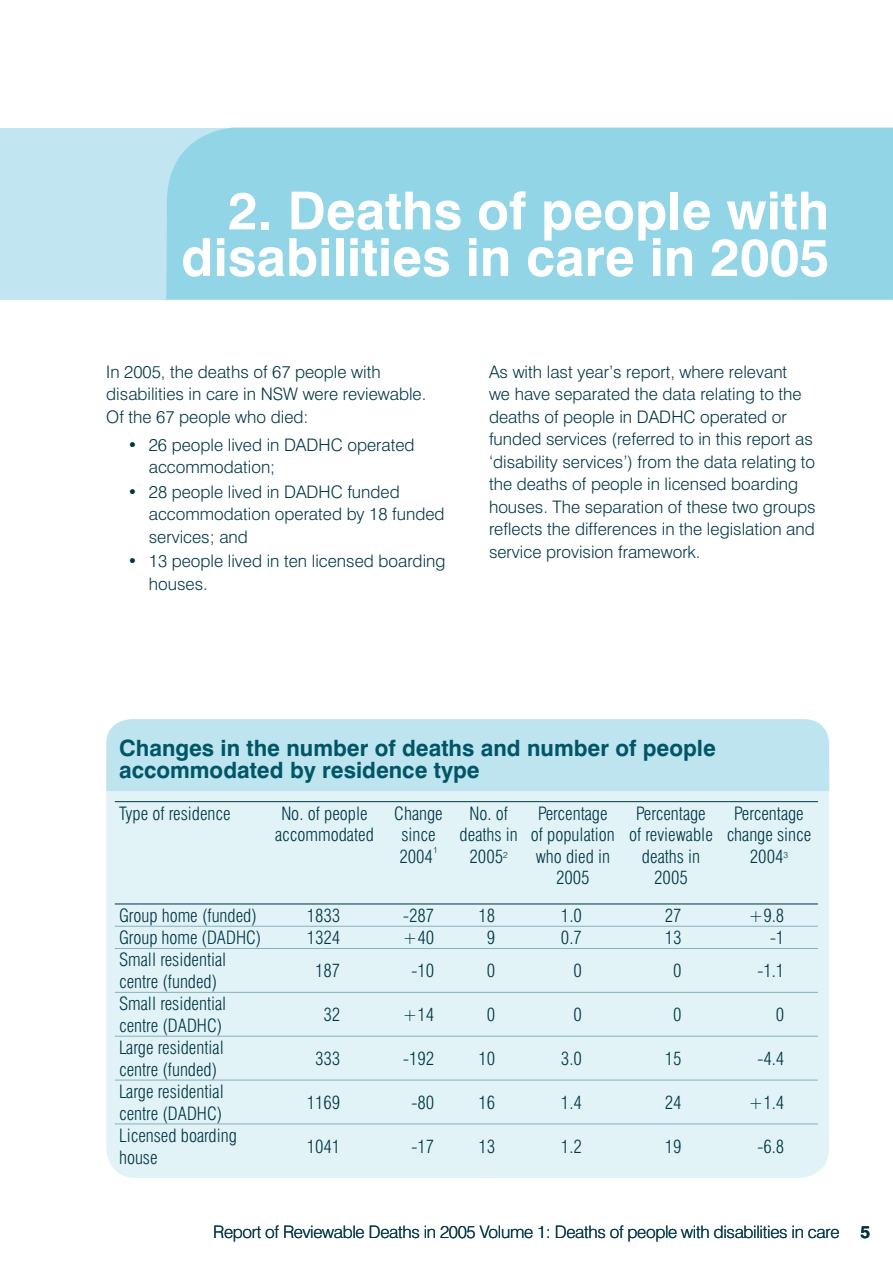
<style>
.page{position:relative;width:893px;height:1263px;background:#fff}
.page>*{position:absolute;margin:0;border:0;box-sizing:border-box;transform-origin:0 0}
.t1{font:700 52.5px/46.5px "Swiss 721 BT";color:#fff;text-align:right}
.t2{font:700 22.5px/22.5px "Swiss 721 BT";color:#005666}
.t3{font:300 condensed 18px/21.6px "Swiss 721 BT";color:#003644}
.t4{font:300 17.25px/22.5px "Swiss 721 BT";color:#003644}
.t5{font:300 17.25px "Swiss 721 BT";letter-spacing:-.02em;color:#003644}
.t6{font:300 8.7px "Swiss 721 BT";color:#003644}
.s1{font-weight:700}
</style>
<div class="page">
<div style="left:106px;top:791px;width:723px;height:387px;background:#e1f3f7"></div>
<div style="left:106px;top:719px;width:723px;height:72px;background:#bde4ef"></div>
<hr style="left:115px;top:926px;width:703px;height:1px;background:#87b1bd">
<hr style="left:115px;top:948px;width:703px;height:1px;background:#87b1bd">
<hr style="left:115px;top:992px;width:703px;height:1px;background:#87b1bd">
<hr style="left:115px;top:1036px;width:703px;height:1px;background:#87b1bd">
<hr style="left:115px;top:1080px;width:703px;height:1px;background:#87b1bd">
<hr style="left:115px;top:1123px;width:703px;height:1px;background:#87b1bd">
<hr style="left:115px;top:801px;width:703px;height:1px;background:#003644">
<hr style="left:115px;top:903px;width:703px;height:1px;background:#003644">
<div style="left:0;top:128px;width:892px;height:171px;background:#c1e6f1"></div>
<div style="left:166px;top:128px;width:727px;height:172px;background:#92d5e7"></div>
<hr style="left:0;top:269px;width:1px;height:72px;background:#fff">
<h1 class="t1" style="left:181px;top:187px;width:649px">2. Deaths of people with disabilities in care in 2005</h1>
<p class="t4" style="left:106px;top:360px;width:322px">In 2005, the deaths of 67 people with disabilities in care in NSW were reviewable.<br>Of the 67 people who died:</p>
<p class="t4" style="left:149px;top:433px;width:267px;text-indent:-21px">• 26 people lived in DADHC operated accommodation;</p>
<p class="t4" style="left:149px;top:480px;width:297px;text-indent:-21px">• 28 people lived in DADHC funded accommodation operated by 18 funded services; and</p>
<p class="t4" style="left:149px;top:550px;width:298px;text-indent:-21px">• 13 people lived in ten licensed boarding houses.</p>
<p class="t4" style="left:489px;top:360px;width:328px">As with last year’s report, where relevant<br>we have separated the data relating to the deaths of people in DADHC operated or funded services (referred to in this report as ‘disability services’) from the data relating to the deaths of people in licensed boarding houses. The separation of these two groups reflects the differences in the legislation and service provision framework.</p>
<h2 class="t2" style="left:119px;top:736px;width:598px">Changes in the number of deaths and number of people accommodated by residence type</h2>
<p class="t3" style="left:119px;top:802px;width:113px">Type of residence</p>
<p class="t3" style="left:275px;top:802px;width:100px;text-align:center">No. of people accommodated</p>
<p class="t3" style="left:394px;top:802px;width:50px">Change since<br>2004</p>
<p class="t3" style="left:460px;top:802px;width:60px;text-align:center">No. of deaths in<br>2005<sup>2</sup></p>
<p class="t3" style="left:531px;top:802px;width:86px;text-align:center">Percentage of population who died in<br>2005</p>
<p class="t3" style="left:629px;top:802px;width:85px;text-align:center">Percentage of reviewable deaths in<br>2005</p>
<p class="t3" style="left:727px;top:802px;width:86px;text-align:center">Percentage change since<br>2004<sup>3</sup></p>
<p class="t6" style="left:433px;top:845px;width:6px">1</p>
<p class="t3" style="left:119px;top:905px;width:139px">Group home (funded)</p>
<p class="t3" style="left:307px;top:905px;width:35px">1833</p>
<p class="t3" style="left:403px;top:905px;width:33px">-287</p>
<p class="t3" style="left:479px;top:905px;width:18px">18</p>
<p class="t3" style="left:561px;top:905px;width:23px">1.0</p>
<p class="t3" style="left:665px;top:905px;width:18px">27</p>
<p class="t3" style="left:748px;top:905px;width:38px">+9.8</p>
<p class="t3" style="left:119px;top:927px;width:144px">Group home (DADHC)</p>
<p class="t3" style="left:307px;top:927px;width:35px">1324</p>
<p class="t3" style="left:402px;top:927px;width:33px">+40</p>
<p class="t3" style="left:487px;top:927px;width:10px">9</p>
<p class="t3" style="left:561px;top:927px;width:23px">0.7</p>
<p class="t3" style="left:665px;top:927px;width:18px">13</p>
<p class="t3" style="left:770px;top:927px;width:16px">-1</p>
<p class="t3" style="left:119px;top:949px;width:109px">Small residential centre (funded)</p>
<p class="t3" style="left:315px;top:960px;width:27px">187</p>
<p class="t3" style="left:411px;top:960px;width:25px">-10</p>
<p class="t3" style="left:487px;top:960px;width:10px">0</p>
<p class="t3" style="left:574px;top:960px;width:10px">0</p>
<p class="t3" style="left:673px;top:960px;width:10px">0</p>
<p class="t3" style="left:757px;top:960px;width:29px">-1.1</p>
<p class="t3" style="left:119px;top:993px;width:109px">Small residential centre (DADHC)</p>
<p class="t3" style="left:324px;top:1004px;width:18px">32</p>
<p class="t3" style="left:402px;top:1004px;width:33px">+14</p>
<p class="t3" style="left:487px;top:1004px;width:10px">0</p>
<p class="t3" style="left:574px;top:1004px;width:10px">0</p>
<p class="t3" style="left:673px;top:1004px;width:10px">0</p>
<p class="t3" style="left:776px;top:1004px;width:10px">0</p>
<p class="t3" style="left:119px;top:1037px;width:106px">Large residential centre (funded)</p>
<p class="t3" style="left:315px;top:1048px;width:27px">333</p>
<p class="t3" style="left:403px;top:1048px;width:33px">-192</p>
<p class="t3" style="left:479px;top:1048px;width:18px">10</p>
<p class="t3" style="left:561px;top:1048px;width:23px">3.0</p>
<p class="t3" style="left:665px;top:1048px;width:18px">15</p>
<p class="t3" style="left:757px;top:1048px;width:29px">-4.4</p>
<p class="t3" style="left:119px;top:1081px;width:106px">Large residential centre (DADHC)</p>
<p class="t3" style="left:307px;top:1091px;width:35px">1169</p>
<p class="t3" style="left:411px;top:1091px;width:25px">-80</p>
<p class="t3" style="left:479px;top:1091px;width:18px">16</p>
<p class="t3" style="left:561px;top:1091px;width:23px">1.4</p>
<p class="t3" style="left:665px;top:1091px;width:18px">24</p>
<p class="t3" style="left:748px;top:1091px;width:38px">+1.4</p>
<p class="t3" style="left:119px;top:1124px;width:119px">Licensed boarding house</p>
<p class="t3" style="left:307px;top:1135px;width:35px">1041</p>
<p class="t3" style="left:411px;top:1135px;width:25px">-17</p>
<p class="t3" style="left:479px;top:1135px;width:18px">13</p>
<p class="t3" style="left:561px;top:1135px;width:23px">1.2</p>
<p class="t3" style="left:665px;top:1135px;width:18px">19</p>
<p class="t3" style="left:757px;top:1135px;width:29px">-6.8</p>
<p class="t5" style="left:213px;top:1222px;width:658px">Report of Reviewable Deaths in 2005 Volume 1: Deaths of people with disabilities in care <span class="s1">5</span></p>
</div>
